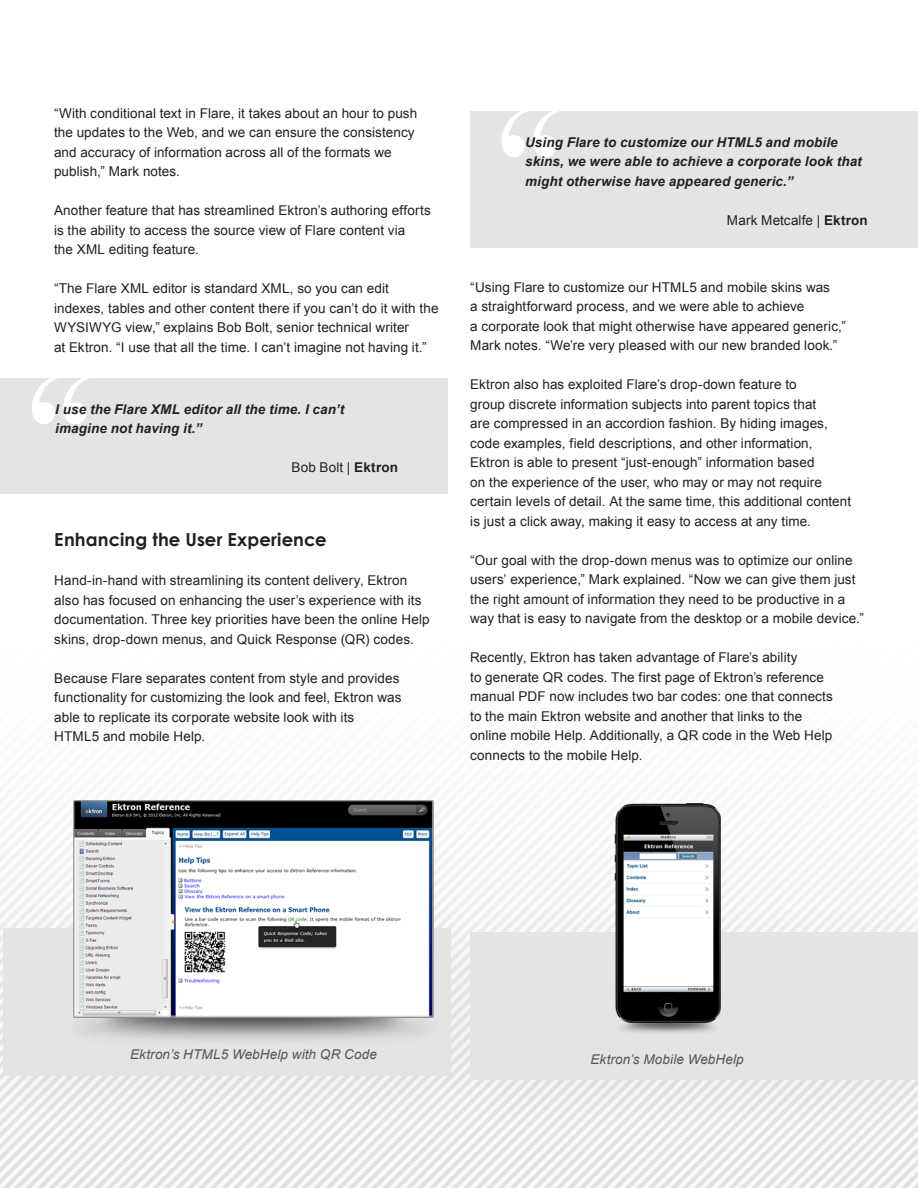
<style>
.page{position:relative;width:918px;height:1188px;background:#fff}
.page>*{position:absolute;margin:0;border:0;box-sizing:border-box;transform-origin:0 0}
.subhead{font:189px "Bask Old Face";color:#fff}
.subhead-2{font:700 18px "Century Gothic";letter-spacing:.005em;color:#231f20}
.t1{font:13.5px/19.5px "Arial";letter-spacing:.005em;color:#231f20}
.quote{font:italic 700 13.5px/19.5px "Arial";letter-spacing:.01em;color:#231f20}
.capitons{font:italic 13.5px "Arial";letter-spacing:.01em;color:#555}
.s1{font-weight:700}
</style>
<div class="page">
<img style="left:0;top:493px;width:918px;height:695px">
<div style="left:0;top:886px;width:513px;height:252px;background:#231f20;opacity:.05"></div>
<div style="left:3px;top:928px;width:447px;height:148px;background:#e4e5e2"></div>
<div style="left:429px;top:891px;width:489px;height:252px;background:#231f20;opacity:.05"></div>
<div style="left:470px;top:932px;width:448px;height:148px;background:#e4e5e2"></div>
<img style="left:56px;top:801px;width:394px;height:247px">
<img style="left:605px;top:797px;width:125px;height:236px">
<div style="left:470px;top:111px;width:448px;height:137px;background:#e4e5e2"></div>
<div style="left:0;top:378px;width:448px;height:115px;background:#e4e5e2"></div>
<p class="t1" style="left:54px;top:103px;width:365px">“With conditional text in Flare, it takes about an hour to push the updates to the Web, and we can ensure the consistency and accuracy of information across all of the formats we publish,” Mark notes.</p>
<p class="t1" style="left:54px;top:201px;width:378px">Another feature that has streamlined Ektron’s authoring efforts is the ability to access the source view of Flare content via<br>the XML editing feature.</p>
<p class="t1" style="left:54px;top:279px;width:386px">“The Flare XML editor is standard XML, so you can edit indexes, tables and other content there if you can’t do it with the WYSIWYG view,” explains Bob Bolt, senior technical writer<br>at Ektron. “I use that all the time. I can’t imagine not having it.”</p>
<p class="subhead" style="left:23px;top:338px;width:78px">“</p>
<p class="quote" style="left:55px;top:400px;width:291px">I use the Flare XML editor all the time. I can’t imagine not having it.”</p>
<p class="t1" style="left:292px;top:458px;width:108px">Bob Bolt | <span class="s1">Ektron</span></p>
<p class="subhead-2" style="left:54px;top:526px;width:274px">Enhancing the User Experience</p>
<p class="t1" style="left:54px;top:571px;width:377px">Hand-in-hand with streamlining its content delivery, Ektron also has focused on enhancing the user’s experience with its documentation. Three key priorities have been the online Help skins, drop-down menus, and Quick Response (QR) codes.</p>
<p class="t1" style="left:54px;top:668px;width:349px">Because Flare separates content from style and provides functionality for customizing the look and feel, Ektron was able to replicate its corporate website look with its HTML5 and mobile Help.</p>
<p class="subhead" style="left:493px;top:71px;width:78px">“</p>
<p class="quote" style="left:525px;top:133px;width:338px">Using Flare to customize our HTML5 and mobile skins, we were able to achieve a corporate look that might otherwise have appeared generic.”</p>
<p class="t1" style="left:727px;top:211px;width:142px">Mark Metcalfe | <span class="s1">Ektron</span></p>
<p class="t1" style="left:470px;top:277px;width:377px">“Using Flare to customize our HTML5 and mobile skins was<br>a straightforward process, and we were able to achieve<br>a corporate look that might otherwise have appeared generic,” Mark notes. “We’re very pleased with our new branded look.”</p>
<p class="t1" style="left:470px;top:375px;width:382px">Ektron also has exploited Flare’s drop-down feature to<br>group discrete information subjects into parent topics that<br>are compressed in an accordion fashion. By hiding images, code examples, field descriptions, and other information, Ektron is able to present “just-enough” information based<br>on the experience of the user, who may or may not require certain levels of detail. At the same time, this additional content is just a click away, making it easy to access at any time.</p>
<p class="t1" style="left:470px;top:550px;width:395px">“Our goal with the drop-down menus was to optimize our online users’ experience,” Mark explained. “Now we can give them just the right amount of information they need to be productive in a way that is easy to navigate from the desktop or a mobile device.”</p>
<p class="t1" style="left:470px;top:648px;width:364px">Recently, Ektron has taken advantage of Flare’s ability<br>to generate QR codes. The first page of Ektron’s reference manual PDF now includes two bar codes: one that connects to the main Ektron website and another that links to the online mobile Help. Additionally, a QR code in the Web Help connects to the mobile Help.</p>
<p class="capitons" style="left:130px;top:1046px;width:248px">Ektron’s HTML5 WebHelp with QR Code</p>
<p class="capitons" style="left:590px;top:1050px;width:155px">Ektron’s Mobile WebHelp</p>
</div>
